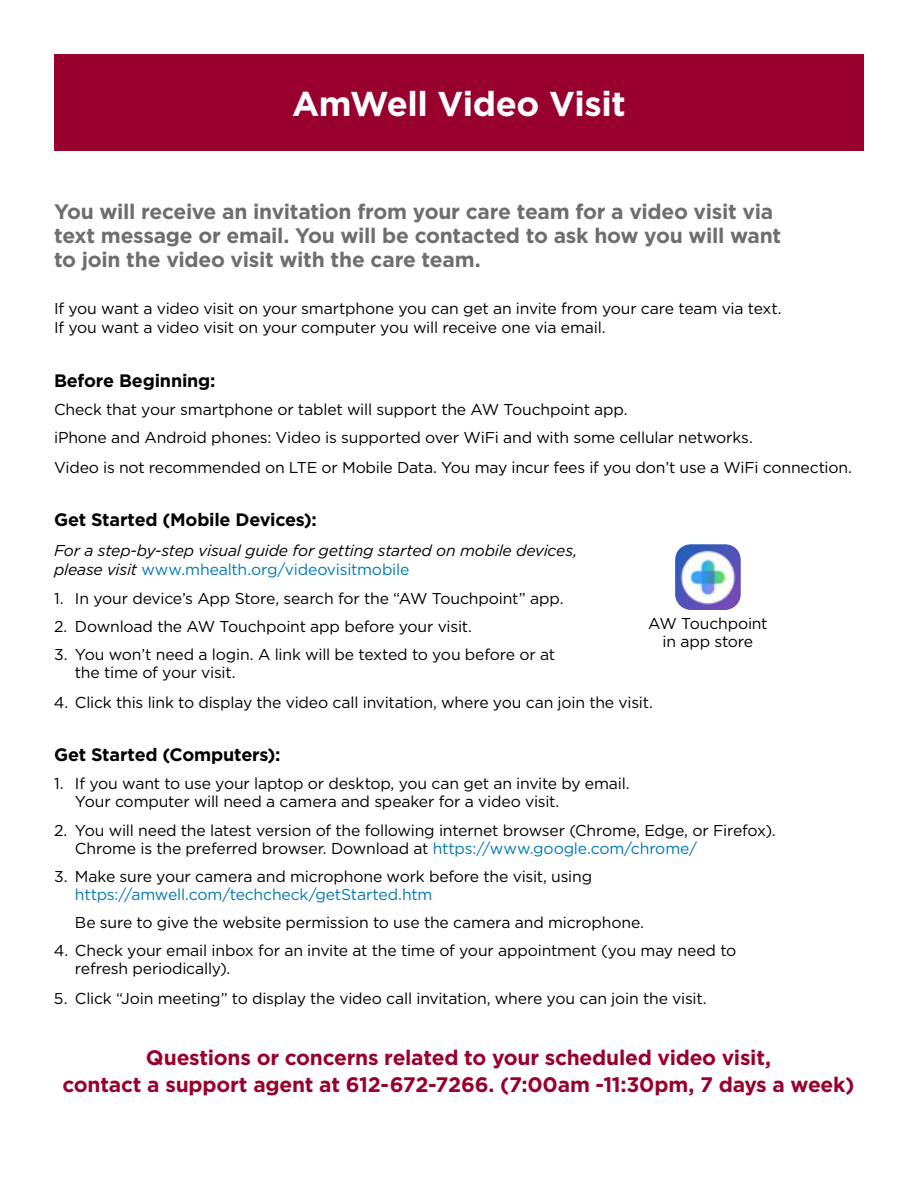
<style>
.page{position:relative;width:918px;height:1188px;background:#fff}
.page>*{position:absolute;margin:0;border:0;box-sizing:border-box;transform-origin:0 0}
.t1{font:700 34.5px "Gotham";letter-spacing:-.015em;color:#fff}
.t2{font:700 21px/24px "Gotham";letter-spacing:-.015em;color:#6d6e71}
.t3{font:700 21px/27px "Gotham";letter-spacing:-.015em;color:#98002e;text-align:center}
.t4{font:700 18px "Gotham";letter-spacing:-.01em;color:#000}
.t5{font:15.75px/18px "Gotham";letter-spacing:-.015em;color:#000}
.t6{font:italic 15.75px/19.5px "Gotham";letter-spacing:-.015em;color:#000}
.t7{font:15.75px "Gotham";letter-spacing:-.015em;color:#007ab4}
.s1{font-style:normal;color:#007ab4}
.s2{color:#007ab4}
</style>
<div class="page">
<div style="left:54px;top:54px;width:810px;height:97px;background:#98002e"></div>
<img style="left:675px;top:544px;width:66px;height:66px">
<h1 class="t1" style="left:292px;top:81px;width:335px">AmWell Video Visit</h1>
<h2 class="t2" style="left:54px;top:200px;width:729px">You will receive an invitation from your care team for a video visit via text message or email. You will be contacted to ask how you will want to join the video visit with the care team.</h2>
<p class="t5" style="left:54px;top:298px;width:729px;line-height:19.5px">If you want a video visit on your smartphone you can get an invite from your care team via text.<br>If you want a video visit on your computer you will receive one via email.</p>
<p class="t4" style="left:54px;top:368px;width:163px">Before Beginning:</p>
<p class="t5" style="left:54px;top:395px;width:701px;line-height:28.2px">Check that your smartphone or tablet will support the AW Touchpoint app.<br>iPhone and Android phones: Video is supported over WiFi and with some cellular networks.</p>
<p class="t5" style="left:54px;top:458px;width:800px">Video is not recommended on LTE or Mobile Data. You may incur fees if you don’t use a WiFi connection.</p>
<p class="t4" style="left:54px;top:508px;width:264px">Get Started (Mobile Devices):</p>
<p class="t6" style="left:54px;top:540px;width:525px">For a step-by-step visual guide for getting started on mobile devices, please visit <span class="s1">www.mhealth.org/videovisitmobile</span></p>
<p class="t5" style="left:54px;top:589px;width:511px">1. In your device’s App Store, search for the “AW Touchpoint” app.</p>
<p class="t5" style="left:54px;top:617px;width:420px">2. Download the AW Touchpoint app before your visit.</p>
<p class="t5" style="left:75px;top:645px;width:482px;text-indent:-21px">3. You won’t need a login. A link will be texted to you before or at the time of your visit.</p>
<p class="t5" style="left:54px;top:693px;width:600px">4. Click this link to display the video call invitation, where you can join the visit.</p>
<p class="t4" style="left:54px;top:743px;width:228px">Get Started (Computers):</p>
<p class="t5" style="left:75px;top:774px;width:556px;text-indent:-21px">1. If you want to use your laptop or desktop, you can get an invite by email.<br>Your computer will need a camera and speaker for a video visit.</p>
<p class="t5" style="left:75px;top:821px;width:702px;text-indent:-21px">2. You will need the latest version of the following internet browser (Chrome, Edge, or Firefox).<br>Chrome is the preferred browser. Download at <span class="s2">https://www.google.com/chrome/</span></p>
<p class="t5" style="left:54px;top:867px;width:540px">3. Make sure your camera and microphone work before the visit, using</p>
<p class="t7" style="left:75px;top:884px;width:359px">https://amwell.com/techcheck/getStarted.htm</p>
<p class="t5" style="left:75px;top:913px;width:571px">Be sure to give the website permission to use the camera and microphone.</p>
<p class="t5" style="left:75px;top:942px;width:663px;text-indent:-21px">4. Check your email inbox for an invite at the time of your appointment (you may need to refresh periodically).</p>
<p class="t5" style="left:54px;top:989px;width:654px">5. Click “Join meeting” to display the video call invitation, where you can join the visit.</p>
<p class="t5" style="left:648px;top:614px;width:121px;text-align:center">AW Touchpoint in app store</p>
<h2 class="t3" style="left:63px;top:1044px;width:794px">Questions or concerns related to your scheduled video visit,<br>contact a support agent at 612-672-7266. (7:00am -11:30pm, 7 days a week)</h2>
</div>
